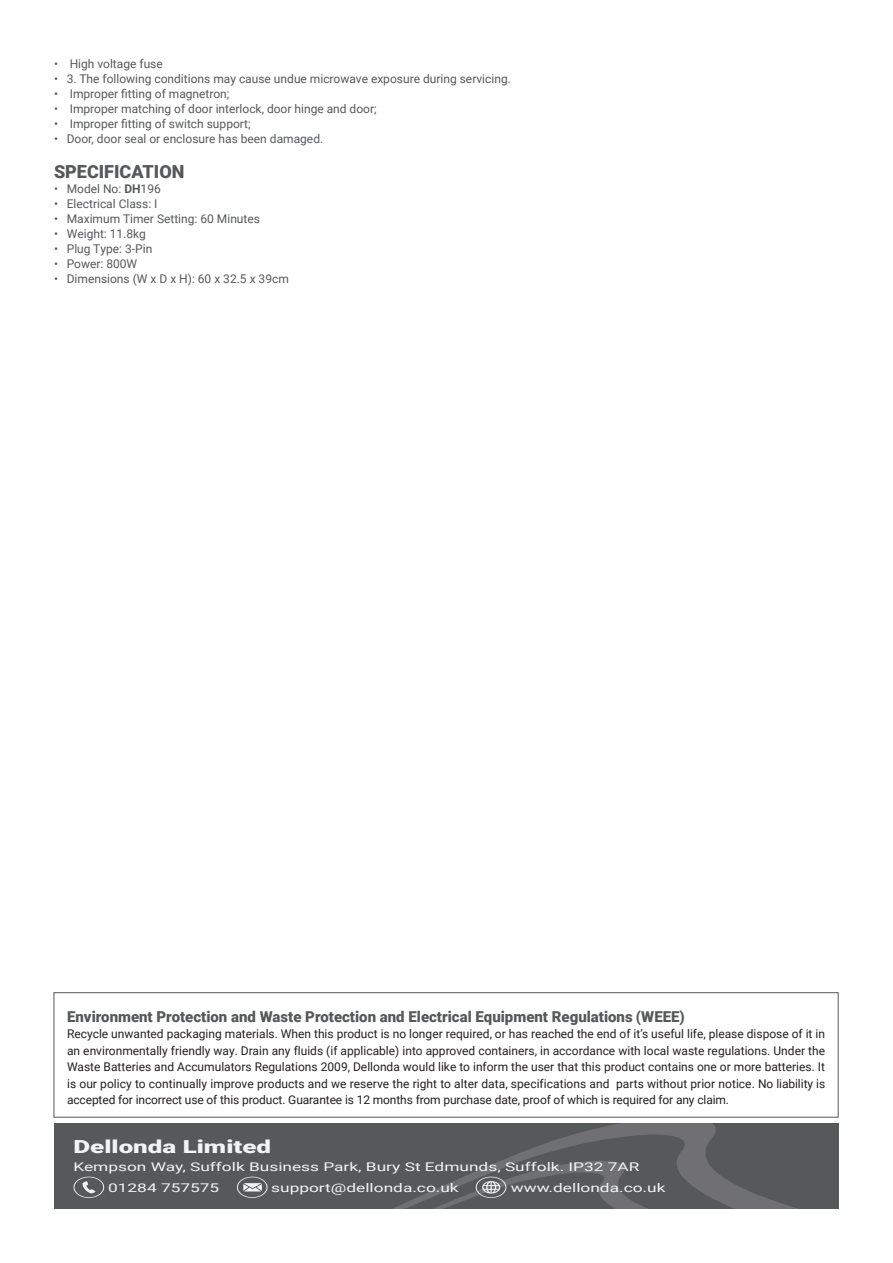
<style>
.page{position:relative;width:893px;height:1263px;background:#fff}
.page>*{position:absolute;margin:0;border:0;box-sizing:border-box;transform-origin:0 0}
.t1{font:900 18px "Roboto";color:#f2f3f4;scale:1.44 1}
.Section_Header{font:900 18px "Roboto";color:#57585a}
.Section_Header-2{font:900 15px "Roboto";color:#57585a}
.Weee_Regulation_Body{font:12px/16.5px "Roboto";letter-spacing:-.01em;color:#231f20;text-align:justify}
.t2{font:12px "Roboto";color:#57585a}
.t3{font:12px/21px "Roboto";color:#f2f3f4;scale:1.44 1}
.s1{font-weight:700}
</style>
<div class="page">
<div style="left:54px;top:992px;width:784px;height:125px;border:1px solid #57585a"></div>
<div style="left:54px;top:1124px;width:784px;height:85px;background:#57585a"></div>
<svg style="left:74px;top:1177px;width:30px;height:21px"></svg>
<svg style="left:237px;top:1177px;width:31px;height:21px"></svg>
<svg style="left:392px;top:1124px;width:406px;height:85px"></svg>
<p class="t2" style="left:54px;top:55px;width:110px">• High voltage fuse</p>
<p class="t2" style="left:54px;top:70px;width:458px">• 3. The following conditions may cause undue microwave exposure during servicing.</p>
<p class="t2" style="left:54px;top:85px;width:177px">• Improper fitting of magnetron;</p>
<p class="t2" style="left:54px;top:100px;width:324px">• Improper matching of door interlock, door hinge and door;</p>
<p class="t2" style="left:54px;top:115px;width:198px">• Improper fitting of switch support;</p>
<p class="t2" style="left:54px;top:130px;width:271px">• Door, door seal or enclosure has been damaged.</p>
<p class="Section_Header" style="left:54px;top:159px;width:132px">SPECIFICATION</p>
<p class="t2" style="left:54px;top:180px;width:108px">• Model No: <span class="s1">DH</span>196</p>
<p class="t2" style="left:54px;top:195px;width:105px">• Electrical Class: I</p>
<p class="t2" style="left:54px;top:210px;width:208px">• Maximum Timer Setting: 60 Minutes</p>
<p class="t2" style="left:54px;top:225px;width:94px">• Weight: 11.8kg</p>
<p class="t2" style="left:54px;top:240px;width:100px">• Plug Type: 3-Pin</p>
<p class="t2" style="left:54px;top:255px;width:85px">• Power: 800W</p>
<p class="t2" style="left:54px;top:270px;width:236px">• Dimensions (W x D x H): 60 x 32.5 x 39cm</p>
<p class="Section_Header-2" style="left:67px;top:1006px;width:619px">Environment Protection and Waste Protection and Electrical Equipment Regulations (WEEE)</p>
<p class="Weee_Regulation_Body" style="left:67px;top:1025px;width:760px">Recycle unwanted packaging materials. When this product is no longer required, or has reached the end of it’s useful life, please dispose of it in an environmentally friendly way. Drain any fluids (if applicable) into approved containers, in accordance with local waste regulations. Under the Waste Batteries and Accumulators Regulations 2009, Dellonda would like to inform the user that this product contains one or more batteries. It is our policy to continually improve products and we reserve the right to alter data, specifications and parts without prior notice. No liability is accepted for incorrect use of this product. Guarantee is 12 months from purchase date, proof of which is required for any claim.</p>
<p class="t1" style="left:74px;top:1133px;width:139px">Dellonda Limited</p>
<p class="t3" style="left:108px;top:1155px;width:371px;text-indent:-35px">Kempson Way, Suffolk Business Park, Bury St Edmunds, Suffolk. IP32 7AR<br>01284 757575</p>
<p class="t3" style="left:271px;top:1176px;width:132px">support@dellonda.co.uk</p>
<p class="t3" style="left:511px;top:1176px;width:109px">www.dellonda.co.uk</p>
</div>
